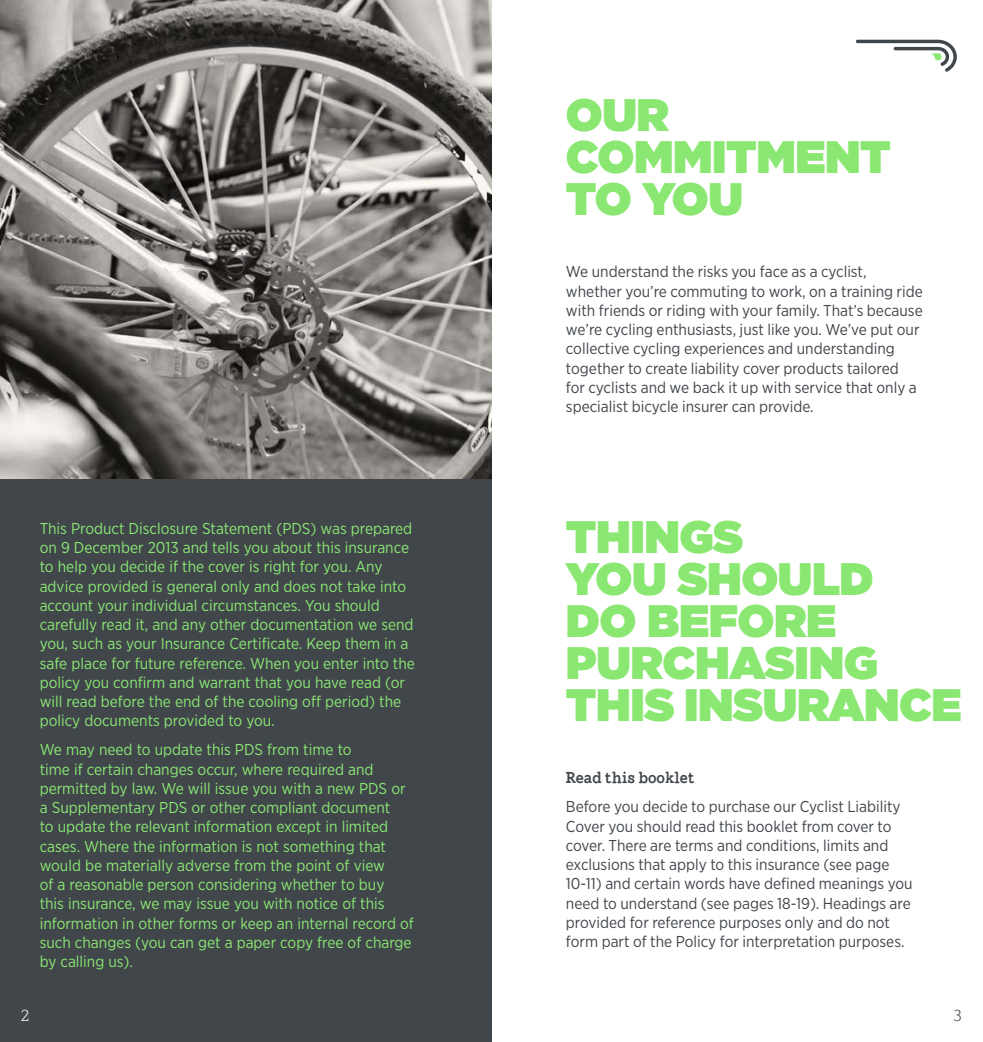
<style>
.page{position:relative;width:983px;height:1042px;background:#fff}
.page>*{position:absolute;margin:0;border:0;box-sizing:border-box;transform-origin:0 0}
.t1{font:900 45.5px/42px "Gotham";letter-spacing:-.01em;color:#8ae872}
.t2{font:15.75px/19.2px "Gotham Narrow";color:#8ae872}
.body_copy{font:15.75px/19.2px "Gotham Narrow";color:#41464b}
.subheader{font:700 15.75px "Hellschreiber Serif";color:#41464b}
.t3{font:300 15.75px "Hellschreiber Serif";color:#fff}
.t4{font:300 15.75px "Hellschreiber Serif";color:#41464b}
</style>
<div class="page">
<img style="left:0;top:0;width:491px;height:479px">
<div style="left:0;top:479px;width:491px;height:563px;background:#41464b"></div>
<svg style="left:855px;top:40px;width:101px;height:32px"></svg>
<p class="t1" style="left:566px;top:93px;width:326px">OUR<br>COMMITMENT<br>TO YOU</p>
<p class="t2" style="left:40px;top:518px;width:376px">This Product Disclosure Statement (PDS) was prepared on 9 December 2013 and tells you about this insurance to help you decide if the cover is right for you. Any advice provided is general only and does not take into account your individual circumstances. You should carefully read it, and any other documentation we send you, such as your Insurance Certificate. Keep them in a safe place for future reference. When you enter into the policy you confirm and warrant that you have read (or will read before the end of the cooling off period) the policy documents provided to you.</p>
<p class="t2" style="left:40px;top:740px;width:375px">We may need to update this PDS from time to<br>time if certain changes occur, where required and permitted by law. We will issue you with a new PDS or a Supplementary PDS or other compliant document<br>to update the relevant information except in limited cases. Where the information is not something that would be materially adverse from the point of view<br>of a reasonable person considering whether to buy<br>this insurance, we may issue you with notice of this information in other forms or keep an internal record of such changes (you can get a paper copy free of charge by calling us).</p>
<p class="body_copy" style="left:566px;top:262px;width:358px">We understand the risks you face as a cyclist, whether you’re commuting to work, on a training ride with friends or riding with your family. That’s because we’re cycling enthusiasts, just like you. We’ve put our collective cycling experiences and understanding together to create liability cover products tailored<br>for cyclists and we back it up with service that only a specialist bicycle insurer can provide.</p>
<p class="t1" style="left:566px;top:515px;width:397px">THINGS<br>YOU SHOULD<br>DO BEFORE<br>PURCHASING<br>THIS INSURANCE</p>
<p class="subheader" style="left:566px;top:768px;width:130px">Read this booklet</p>
<p class="body_copy" style="left:566px;top:797px;width:348px">Before you decide to purchase our Cyclist Liability Cover you should read this booklet from cover to cover. There are terms and conditions, limits and exclusions that apply to this insurance (see page 10-11) and certain words have defined meanings you need to understand (see pages 18-19). Headings are provided for reference purposes only and do not form part of the Policy for interpretation purposes.</p>
<p class="t3" style="left:21px;top:1006px;width:10px">2</p>
<p class="t4" style="left:953px;top:1006px;width:10px">3</p>
</div>
